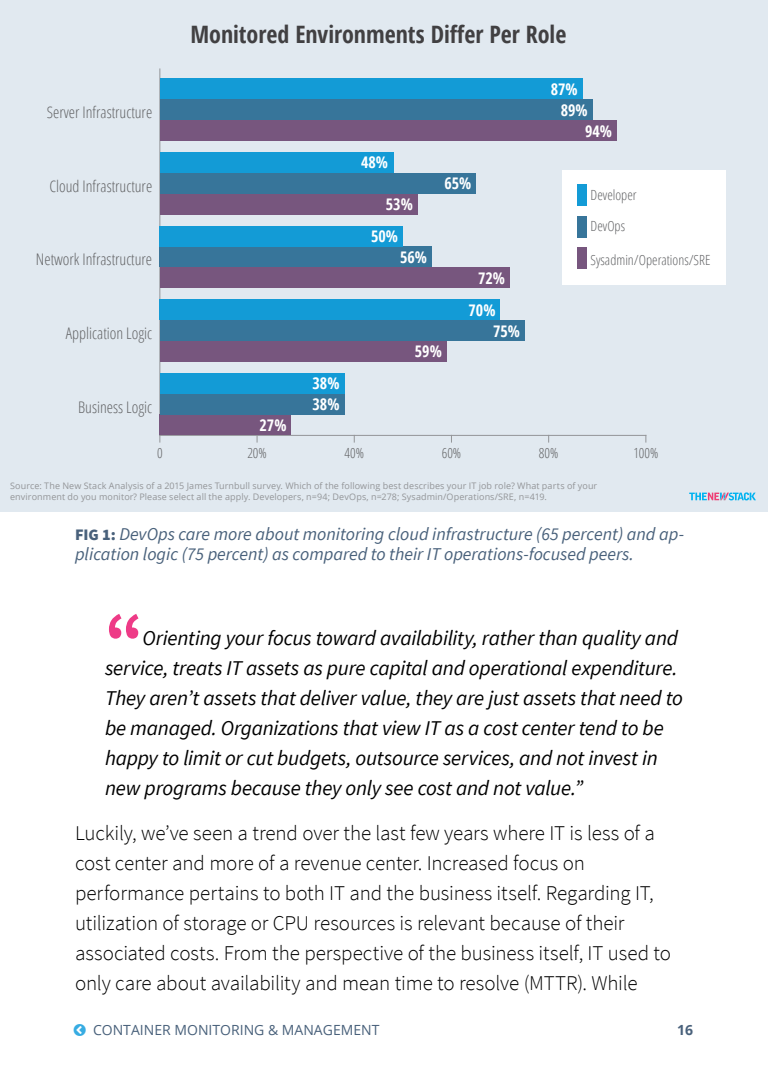
<style>
.page{position:relative;width:768px;height:1087px;background:#fff}
.page>*{position:absolute;margin:0;border:0;box-sizing:border-box;transform-origin:0 0}
.Quote_-_Block_Quote{font:700 72px "Source Sans Pro";color:#ee3b87}
.t1{font:700 condensed 24px "Open Sans";color:#414042}
.Body_Text{font:300 21px/30px "Source Sans Pro";letter-spacing:-.01em;color:#000}
.Quote_-_Block_Quote-2{font:italic 21px/30px "Source Sans Pro";letter-spacing:-.01em;color:#000}
.Image_Caption_-_Text{font:italic 18px/20px "Source Sans Pro";color:#49617b}
.t2{font:300 condensed 16px "Open Sans";color:#636466}
.t3{font:700 condensed 16px/32px "Open Sans";color:#fff}
.t4{font:300 condensed 14px "Open Sans";color:#636466}
.t5{font:14px "Open Sans";color:#49617b}
.t6{font:700 14px "Open Sans";color:#49617b}
.t7{font:9px/11px "Open Sans";letter-spacing:.01em;color:#939598}
.s1{font-weight:900;font-style:normal;font-size:16px}
</style>
<div class="page">
<div style="left:0;top:0;width:768px;height:512px;background:#e1e9f0"></div>
<svg style="left:689px;top:492px;width:67px;height:8px"></svg>
<div style="left:562px;top:170px;width:164px;height:114px;background:#fff"></div>
<hr style="left:160px;top:435px;width:486px;height:1px;background:#939598">
<hr style="left:159px;top:69px;width:1px;height:366px;background:#939598">
<div style="left:577px;top:247px;width:10px;height:22px;background:#77567e"></div>
<div style="left:160px;top:120px;width:457px;height:21px;background:#77567e"></div>
<div style="left:160px;top:194px;width:257px;height:21px;background:#77567e"></div>
<div style="left:160px;top:267px;width:350px;height:21px;background:#77567e"></div>
<div style="left:160px;top:341px;width:287px;height:21px;background:#77567e"></div>
<div style="left:160px;top:415px;width:131px;height:20px;background:#77567e"></div>
<div style="left:577px;top:216px;width:10px;height:21px;background:#37759a"></div>
<div style="left:160px;top:99px;width:432px;height:21px;background:#37759a"></div>
<div style="left:160px;top:173px;width:316px;height:21px;background:#37759a"></div>
<div style="left:160px;top:246px;width:272px;height:21px;background:#37759a"></div>
<div style="left:160px;top:320px;width:364px;height:21px;background:#37759a"></div>
<div style="left:160px;top:394px;width:185px;height:21px;background:#37759a"></div>
<div style="left:577px;top:185px;width:10px;height:21px;background:#139bd6"></div>
<div style="left:160px;top:78px;width:423px;height:21px;background:#139bd6"></div>
<div style="left:160px;top:152px;width:233px;height:21px;background:#139bd6"></div>
<div style="left:160px;top:226px;width:243px;height:20px;background:#139bd6"></div>
<div style="left:160px;top:299px;width:340px;height:21px;background:#139bd6"></div>
<div style="left:160px;top:373px;width:185px;height:21px;background:#139bd6"></div>
<p class="t2" style="left:47px;top:102px;width:107px">Server Infrastructure</p>
<p class="t2" style="left:49px;top:175px;width:104px">Cloud Infrastructure</p>
<p class="t2" style="left:36px;top:249px;width:118px">Network Infrastructure</p>
<p class="t2" style="left:66px;top:322px;width:88px">Application Logic</p>
<p class="t2" style="left:78px;top:396px;width:76px">Business Logic</p>
<p class="t1" style="left:190px;top:18px;width:377px">Monitored Environments Differ Per Role</p>
<p class="t3" style="left:260px;top:409px;width:28px">27%</p>
<p class="t3" style="left:313px;top:373px;width:28px;line-height:20.8px">38%<br>38%</p>
<p class="t3" style="left:361px;top:146px;width:28px">48%</p>
<p class="t3" style="left:371px;top:188px;width:43px;text-indent:15px">53%<br>50%</p>
<p class="t3" style="left:400px;top:241px;width:28px">56%</p>
<p class="t3" style="left:444px;top:167px;width:28px">65%</p>
<p class="t3" style="left:469px;top:262px;width:38px;text-align:center">72%<br>70%</p>
<p class="t3" style="left:493px;top:314px;width:28px">75%</p>
<p class="t3" style="left:415px;top:335px;width:28px">59%</p>
<p class="t3" style="left:551px;top:73px;width:28px">87%</p>
<p class="t3" style="left:561px;top:94px;width:28px">89%</p>
<p class="t3" style="left:585px;top:114px;width:28px">94%</p>
<p class="t4" style="left:591px;top:185px;width:48px">Developer</p>
<p class="t4" style="left:591px;top:217px;width:36px">DevOps</p>
<p class="t4" style="left:591px;top:250px;width:121px">Sysadmin/Operations/SRE</p>
<p class="t4" style="left:157px;top:443px;width:7px">0</p>
<p class="t4" style="left:247px;top:443px;width:21px">20%</p>
<p class="t4" style="left:345px;top:443px;width:21px">40%</p>
<p class="t4" style="left:442px;top:443px;width:21px">60%</p>
<p class="t4" style="left:539px;top:443px;width:21px">80%</p>
<p class="t4" style="left:633px;top:443px;width:27px">100%</p>
<p class="t7" style="left:10px;top:480px;width:589px">Source: The New Stack Analysis of a 2015 James Turnbull survey. Which of the following best describes your IT job role? What parts of your environment do you monitor? Please select all the apply. Developers, n=94; DevOps, n=278; Sysadmin/Operations/SRE, n=419.</p>
<p class="Image_Caption_-_Text" style="left:75px;top:524px;width:611px"><span class="s1">FIG 1:</span> DevOps care more about monitoring cloud infrastructure (65 percent) and ap&shy;plication logic (75 percent) as compared to their IT operations-focused peers.</p>
<p class="Quote_-_Block_Quote" style="left:105px;top:593px;width:40px">“</p>
<p class="Quote_-_Block_Quote-2" style="left:105px;top:623px;width:580px;text-indent:38px">Orienting your focus toward availability, rather than quality and service, treats IT assets as pure capital and operational expenditure.<br>They aren’t assets that deliver value, they are just assets that need to be managed. Organizations that view IT as a cost center tend to be happy to limit or cut budgets, outsource services, and not invest in new programs because they only see cost and not value.”</p>
<p class="Body_Text" style="left:75px;top:818px;width:597px">Luckily, we’ve seen a trend over the last few years where IT is less of a cost center and more of a revenue center. Increased focus on performance pertains to both IT and the business itself. Regarding IT, utilization of storage or CPU resources is relevant because of their associated costs. From the perspective of the business itself, IT used to only care about availability and mean time to resolve (MTTR). While</p>
<p class="t5" style="left:93px;top:1020px;width:288px">CONTAINER MONITORING &amp; MANAGEMENT</p>
<p class="t6" style="left:677px;top:1020px;width:17px">16</p>
</div>
